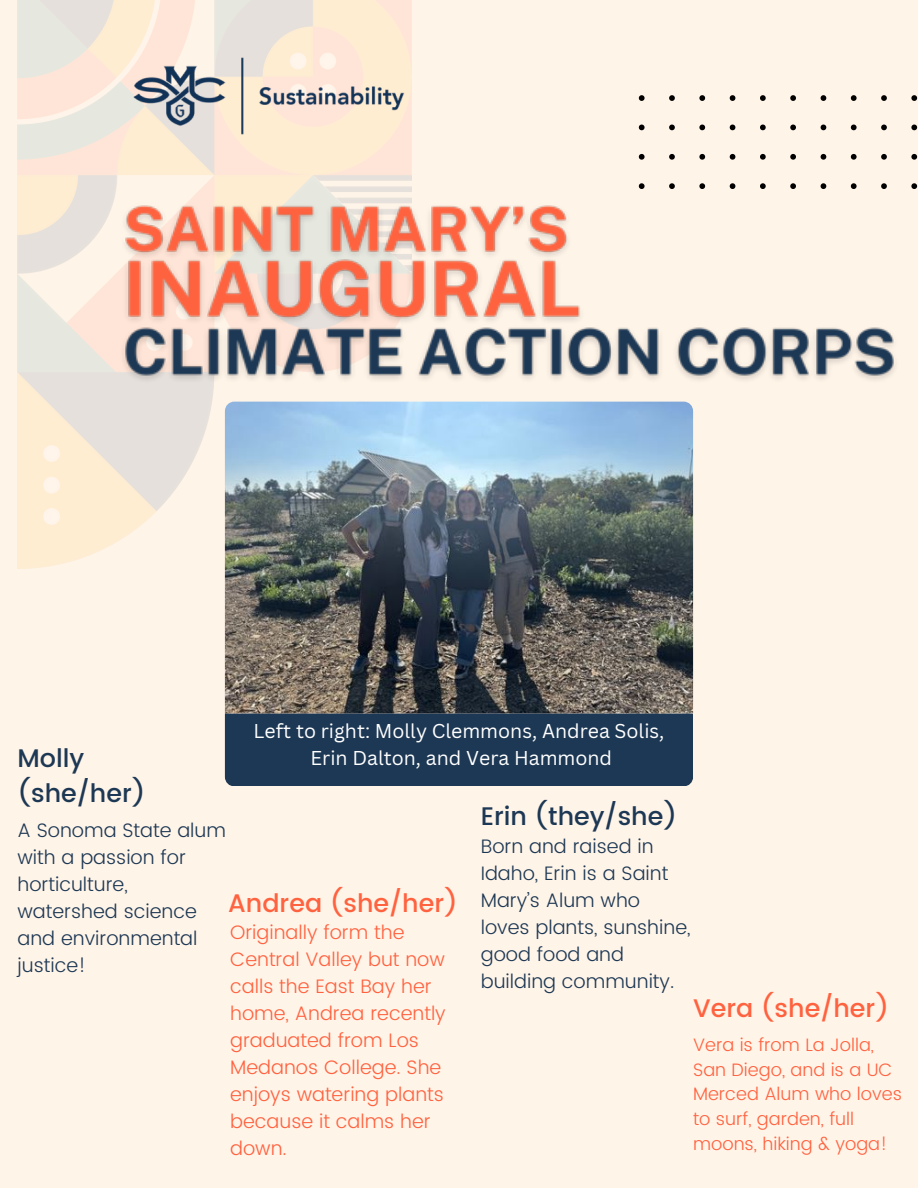
<style>
.page{position:relative;width:918px;height:1188px;background:#fff4e8}
.page>*{position:absolute;margin:0;border:0;box-sizing:border-box;transform-origin:0 0}
.t1{font:500 25.35px/35px "Poppins";color:#1d3854}
.t2{font:500 25.35px "Poppins";color:#ff623f}
.t3{font:300 19.5px/27px "Poppins";color:#1d3854}
.t4{font:300 19.5px/27px "Poppins";color:#ff623f}
.t5{font:19.5px/27px "Canva Sans";color:#fff;text-align:center}
.t6{font:300 18px/24.8px "Poppins";color:#ff623f}
</style>
<div class="page">
<img style="left:18px;top:0;width:393px;height:568px">
<svg style="left:639px;top:95px;width:278px;height:94px"></svg>
<img style="left:123px;top:52px;width:289px;height:87px">
<div style="left:225px;top:713px;width:468px;height:73px;background:#1d3854"></div>
<img style="left:225px;top:402px;width:468px;height:311px">
<img style="left:114px;top:193px;width:781px;height:198px">
<p class="t5" style="left:254px;top:717px;width:412px">Left to right: Molly Clemmons, Andrea Solis,<br>Erin Dalton, and Vera Hammond</p>
<p class="t1" style="left:18px;top:741px;width:130px">Molly (she/her)</p>
<p class="t1" style="left:481px;top:799px;width:198px">Erin (they/she)</p>
<p class="t3" style="left:18px;top:817px;width:210px">A Sonoma State alum with a passion for horticulture, watershed science and environmental justice!</p>
<p class="t3" style="left:481px;top:833px;width:211px">Born and raised in<br>Idaho, Erin is a Saint<br>Mary’s Alum who loves plants, sunshine, good food and building community.</p>
<p class="t2" style="left:228px;top:888px;width:231px">Andrea (she/her)</p>
<p class="t4" style="left:230px;top:919px;width:217px">Originally form the<br>Central Valley but now calls the East Bay her home, Andrea recently graduated from Los<br>Medanos College. She enjoys watering plants because it calms her down.</p>
<p class="t2" style="left:693px;top:993px;width:197px">Vera (she/her)</p>
<p class="t6" style="left:693px;top:1032px;width:210px">Vera is from La Jolla,<br>San Diego, and is a UC<br>Merced Alum who loves to surf, garden, full moons, hiking &amp; yoga!</p>
</div>
